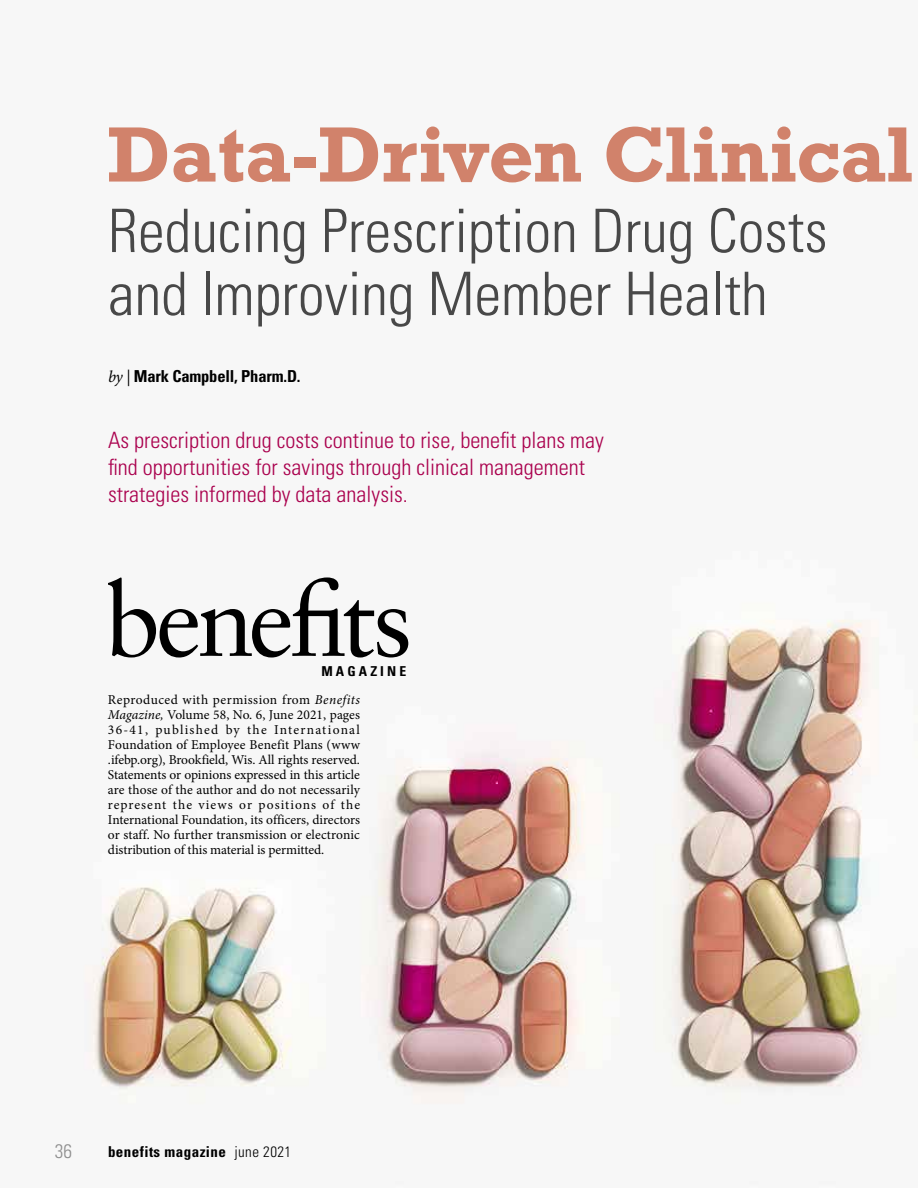
<style>
.page{position:relative;width:918px;height:1188px;background:#fff}
.page>*{position:absolute;margin:0;border:0;box-sizing:border-box;transform-origin:0 0}
.t1{font:700 73.5px "Rockwell";color:#d1826b}
.t2{font:300 condensed 60px/63px "Univers LT Std";color:#484848}
.t3{font:300 condensed 22.5px/27px "Univers LT Std";color:#aa004d}
.t4{font:300 condensed 19.5px "Univers LT Std";color:#939393}
.t5{font:700 condensed 16.5px "Univers LT Std";letter-spacing:-.01em;color:#000}
.t6{font:700 condensed 15px "Univers LT Std";letter-spacing:.03em;color:#000}
.t7{font:700 condensed 13.65px "Univers LT Std";letter-spacing:.23em;color:#000}
.t8{font:13.5px/15px "Minion Pro";letter-spacing:-.005em;color:#000;text-align:justify}
.s1{font-family:"Minion Pro";font-weight:400;font-style:italic;font-stretch:normal}
.s2{font-style:italic}
.s3{font-weight:300}
</style>
<div class="page">
<img style="left:84px;top:619px;width:834px;height:485px">
<svg style="left:108px;top:577px;width:300px;height:81px"></svg>
<h1 class="t1" style="left:108px;top:107px;width:807px">Data-Driven Clinical</h1>
<h2 class="t2" style="left:108px;top:199px;width:721px">Reducing Prescription Drug Costs and Improving Member Health</h2>
<p class="t5" style="left:108px;top:367px;width:194px"><span class="s1">by |</span> Mark Campbell, Pharm.D.</p>
<h3 class="t3" style="left:108px;top:427px;width:497px">As prescription drug costs continue to rise, benefit plans may find opportunities for savings through clinical management strategies informed by data analysis.</h3>
<p class="t7" style="left:321px;top:662px;width:86px">MAGAZINE</p>
<p class="t8" style="left:108px;top:693px;width:254px">Reproduced with permission from <span class="s2">Benefits Magazine,</span> Volume 58, No. 6, June 2021, pages 36-41, published by the International Foundation of Employee Benefit Plans (www .ifebp.org), Brookfield, Wis. All rights reserved.<br>Statements or opinions expressed in this article are those of the author and do not necessarily represent the views or positions of the International Foundation, its officers, directors or staff. No further transmission or electronic distribution of this material is permitted.</p>
<h3 class="t4" style="left:55px;top:1139px;width:19px">36</h3>
<p class="t6" style="left:108px;top:1143px;width:185px">benefits magazine <span class="s3">june 2021</span></p>
</div>
